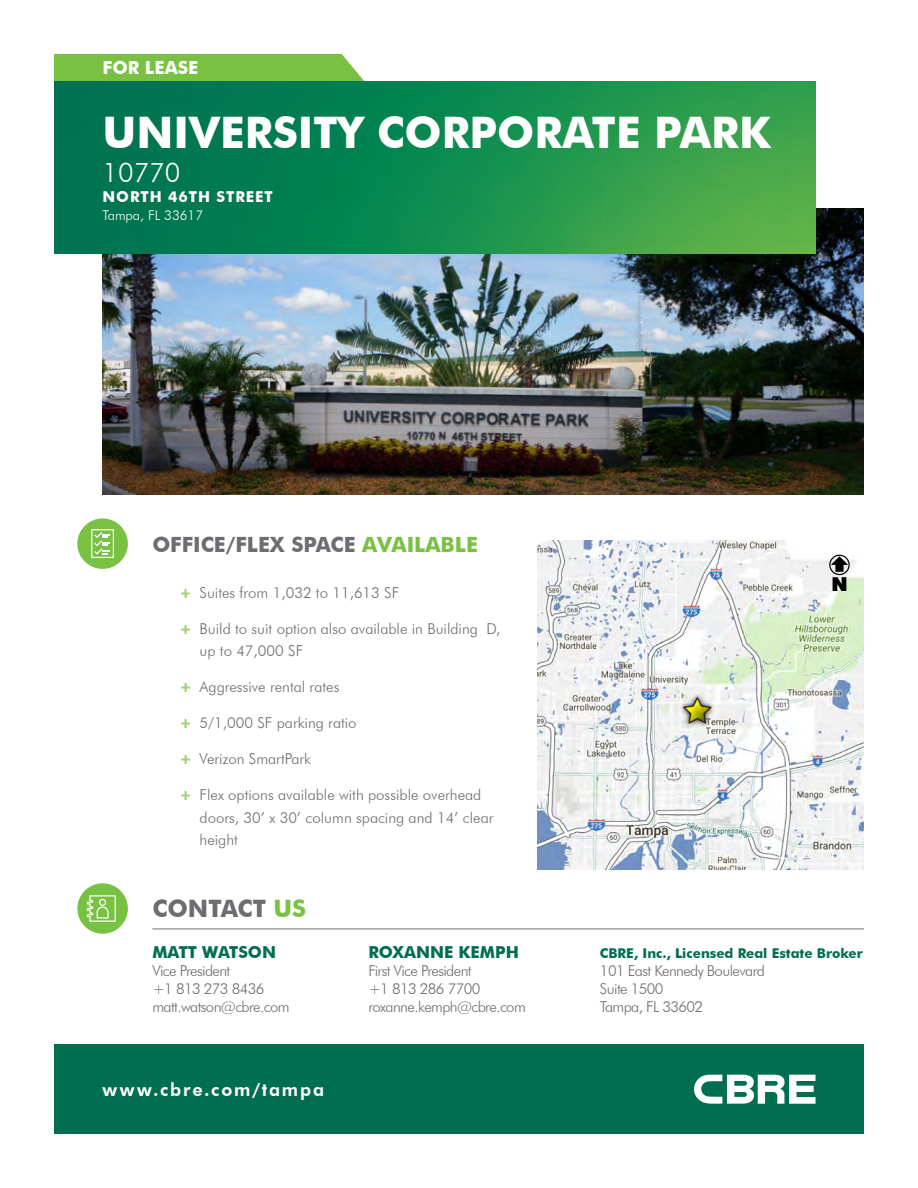
<style>
.page{position:relative;width:918px;height:1188px;background:#fff}
.page>*{position:absolute;margin:0;border:0;box-sizing:border-box;transform-origin:0 0}
.t1{font:700 43.5px "Futura BT";color:#fff}
.t2{font:300 27px "Futura BT";color:#fff}
.t3{font:700 24px "Futura BT";color:#6c6d70}
.t4{font:700 21px "Futura BT";color:#6c6d70}
.t5{font:800 18px "Futura BT";letter-spacing:.1em;color:#fff}
.t6{font:700 18px "Futura BT";color:#fff}
.t7{font:700 16.5px "Futura BT";color:#006e51}
.t8{font:300 15px/22.5px "Futura BT";color:#6c6d70}
.t9{font:300 15px/18px "Futura BT";letter-spacing:-.04em;color:#6c6d70}
.t10{font:700 15px "Futura BT";letter-spacing:.06em;color:#fff}
.t11{font:700 13.5px "Futura BT";color:#006e51}
.t12{font:300 13.5px "Futura BT";color:#fff}
.s1{color:#79c142}
.s2{font-weight:900;color:#a1d076}
</style>
<div class="page">
<img style="left:103px;top:208px;width:761px;height:286px">
<img style="left:54px;top:81px;width:761px;height:173px">
<img style="left:538px;top:540px;width:326px;height:329px">
<hr style="left:152px;top:929px;width:712px;height:1px;background:#6c6d70">
<div style="left:77px;top:883px;width:51px;height:51px;background:#79c142;border-radius:50%"></div>
<svg style="left:87px;top:895px;width:29px;height:27px"></svg>
<div style="left:54px;top:1044px;width:810px;height:90px;background:#006e51"></div>
<svg style="left:694px;top:1075px;width:122px;height:29px"></svg>
<div style="left:54px;top:54px;width:310px;height:27px;background:#79c142"></div>
<div style="left:77px;top:518px;width:51px;height:51px;background:#79c142;border-radius:50%"></div>
<svg style="left:91px;top:529px;width:23px;height:29px"></svg>
<div style="left:829px;top:555px;width:21px;height:20px;border:1px solid #000;border-radius:50%"></div>
<svg style="left:831px;top:556px;width:17px;height:35px"></svg>
<p class="t6" style="left:103px;top:57px;width:97px">FOR LEASE</p>
<h1 class="t1" style="left:103px;top:106px;width:669px">UNIVERSITY CORPORATE PARK</h1>
<h2 class="t2" style="left:103px;top:156px;width:79px">10770</h2>
<p class="t10" style="left:103px;top:187px;width:172px">NORTH 46TH STREET</p>
<p class="t12" style="left:103px;top:207px;width:102px">Tampa, FL 33617</p>
<h3 class="t4" style="left:152px;top:532px;width:327px">OFFICE/FLEX SPACE <span class="s1">AVAILABLE</span></h3>
<p class="t8" style="left:179px;top:581px;width:221px"><span class="s2">+</span> Suites from 1,032 to 11,613 SF</p>
<p class="t8" style="left:200px;top:617px;width:302px;text-indent:-20px"><span class="s2">+</span> Build to suit option also available in Building D, up to 47,000 SF</p>
<p class="t8" style="left:179px;top:676px;width:162px"><span class="s2">+</span> Aggressive rental rates</p>
<p class="t8" style="left:179px;top:712px;width:179px"><span class="s2">+</span> 5/1,000 SF parking ratio</p>
<p class="t8" style="left:179px;top:748px;width:133px"><span class="s2">+</span> Verizon SmartPark</p>
<p class="t8" style="left:200px;top:784px;width:295px;text-indent:-20px"><span class="s2">+</span> Flex options available with possible overhead doors, 30’ x 30’ column spacing and 14’ clear height</p>
<h3 class="t3" style="left:152px;top:894px;width:155px">CONTACT <span class="s1">US</span></h3>
<p class="t7" style="left:152px;top:942px;width:125px">MATT WATSON</p>
<p class="t7" style="left:368px;top:942px;width:152px">ROXANNE KEMPH</p>
<p class="t9" style="left:152px;top:961px;width:79px">Vice President</p>
<p class="t9" style="left:368px;top:961px;width:105px">First Vice President</p>
<p class="t9" style="left:152px;top:979px;width:114px">+1 813 273 8436</p>
<p class="t9" style="left:368px;top:979px;width:114px">+1 813 286 7700</p>
<p class="t9" style="left:152px;top:997px;width:139px">matt.watson@cbre.com</p>
<p class="t9" style="left:368px;top:997px;width:159px">roxanne.kemph@cbre.com</p>
<p class="t5" style="left:103px;top:1079px;width:223px">www.cbre.com/tampa</p>
<p class="t11" style="left:600px;top:945px;width:264px">CBRE, Inc., Licensed Real Estate Broker</p>
<p class="t9" style="left:600px;top:961px;width:167px">101 East Kennedy Boulevard<br>Suite 1500<br>Tampa, FL 33602</p>
</div>
